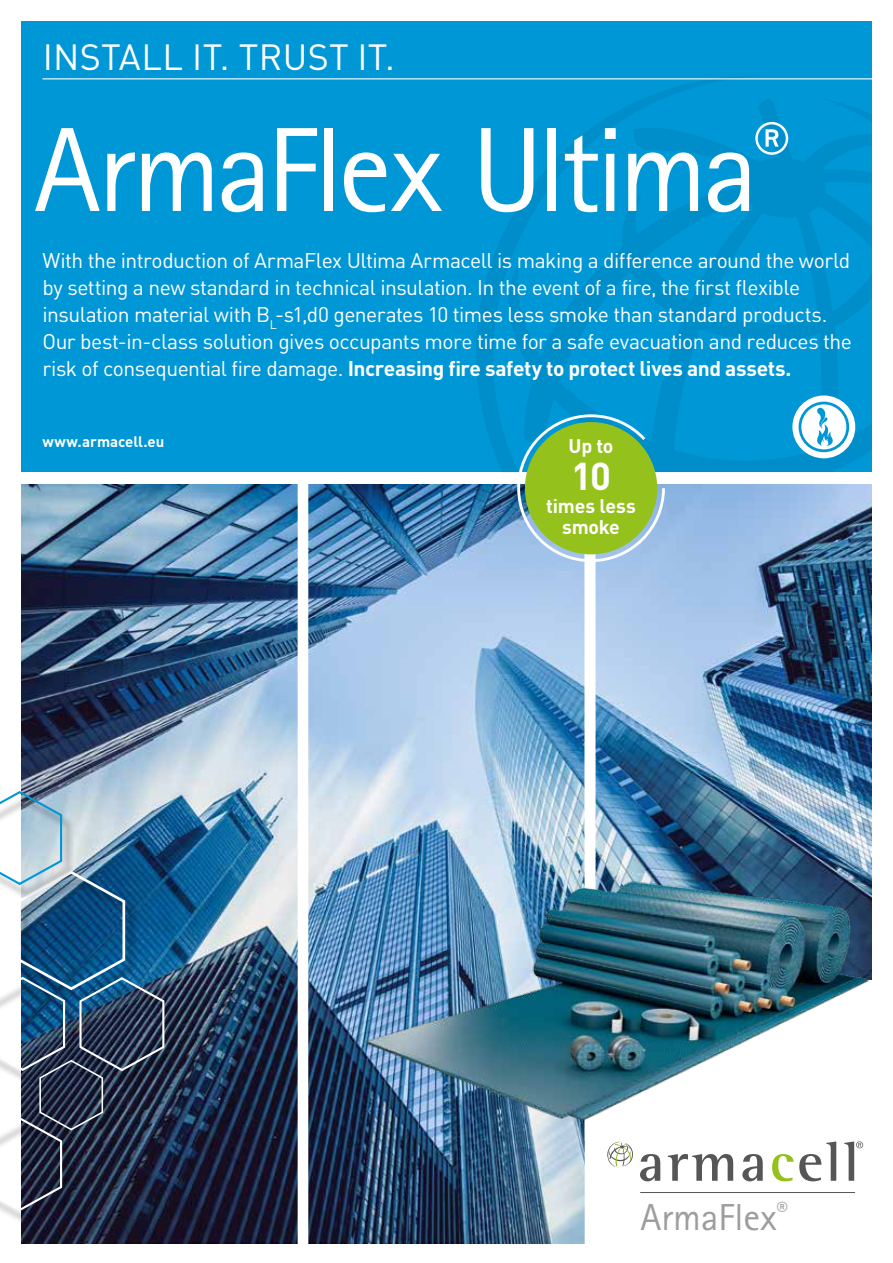
<style>
.page{position:relative;width:893px;height:1263px;background:#fff}
.page>*{position:absolute;margin:0;border:0;box-sizing:border-box;transform-origin:0 0}
.t1{font:120px "Rotis Sans Serif Pro";letter-spacing:-.04em;color:#fff}
.t2{font:700 38.4px "DIN Pro";color:#fff}
.t3{font:37.65px "Rotis Sans Serif Pro";color:#9c9d9d}
.t4{font:36px "DIN Pro";letter-spacing:.01em;color:#fff}
.t5{font:21px/27px "DIN Pro";letter-spacing:-.025em;color:#fff}
.t6{font:700 19.5px/21px "DIN Pro";letter-spacing:-.01em;color:#fff;text-align:center}
.t7{font:700 15px "DIN Pro";color:#fff}
.s1{font-weight:700}
</style>
<div class="page">
<img style="left:21px;top:485px;width:851px;height:758px">
<div style="left:298px;top:483px;width:10px;height:780px;background:#fff"></div>
<div style="left:21px;top:21px;width:851px;height:451px;background:#0097d7"></div>
<svg style="left:474px;top:76px;width:290px;height:382px"></svg>
<svg style="left:497px;top:96px;width:375px;height:376px"></svg>
<div style="left:585px;top:476px;width:10px;height:787px;background:#fff"></div>
<hr style="left:43px;top:78px;width:841px;height:1px;background:#fff">
<div style="left:591px;top:1119px;width:282px;height:144px;background:#fff"></div>
<hr style="left:640px;top:1192px;width:215px;height:1px;background:#565656">
<img style="left:357px;top:864px;width:515px;height:321px">
<svg style="left:516px;top:413px;width:150px;height:150px"></svg>
<div style="left:80px;top:981px;width:97px;height:105px;background:#000;opacity:.46"></div>
<div style="left:0;top:1121px;width:75px;height:105px;background:#000;opacity:.46"></div>
<img style="left:0;top:790px;width:166px;height:422px">
<div style="left:792px;top:395px;width:63px;height:63px;background:#fff;border-radius:50%"></div>
<svg style="left:799px;top:402px;width:50px;height:50px"></svg>
<h3 class="t4" style="left:43px;top:29px;width:354px">INSTALL IT. TRUST IT.</h3>
<h1 class="t1" style="left:34px;top:100px;width:757px">ArmaFlex Ultima<sup>®</sup></h1>
<p class="t5" style="left:43px;top:246px;width:811px">With the introduction of ArmaFlex Ultima Armacell is making a difference around the world by setting a new standard in technical insulation. In the event of a fire, the first flexible insulation material with B<sub>L</sub>-s1,d0 generates 10 times less smoke than standard products.<br>Our best-in-class solution gives occupants more time for a safe evacuation and reduces the risk of consequential fire damage. <span class="s1">Increasing fire safety to protect lives and assets.</span></p>
<p class="t7" style="left:43px;top:429px;width:123px">www.armacell.eu</p>
<p class="t6" style="left:569px;top:434px;width:46px">Up to</p>
<h2 class="t2" style="left:571px;top:447px;width:41px">10</h2>
<p class="t6" style="left:546px;top:494px;width:91px">times less smoke</p>
<h3 class="t3" style="left:640px;top:1195px;width:149px">ArmaFlex<sup>®</sup></h3>
</div>
